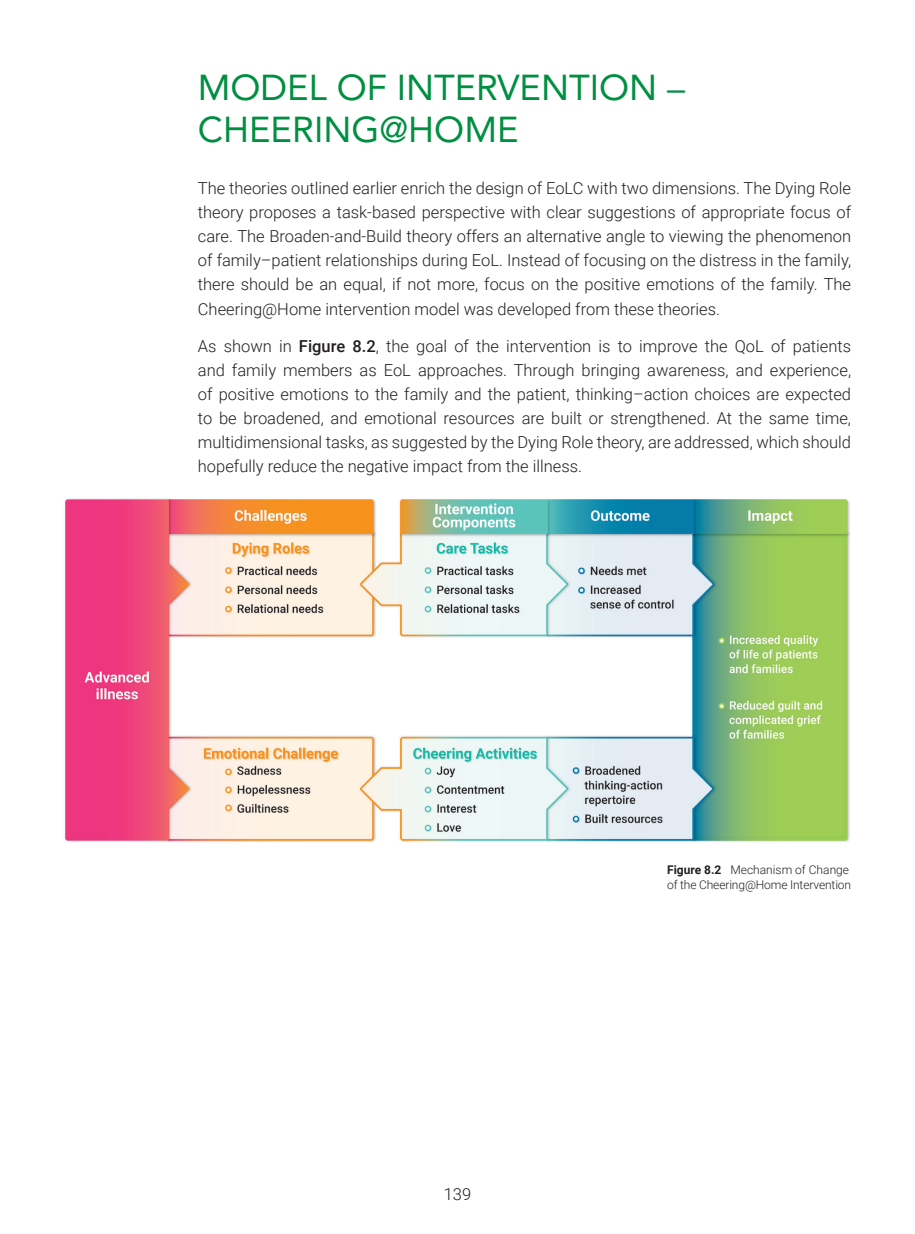
<style>
.page{position:relative;width:915px;height:1234px;background:#fff}
.page>*{position:absolute;margin:0;border:0;box-sizing:border-box;transform-origin:0 0}
.L3_Subheading{font:36px/42px "Avenir";color:#008f41}
.B_Body_Text{font:300 16.5px/24px "Roboto";color:#231f20;text-align:justify}
.t1{font:300 12px/15px "Roboto";letter-spacing:-.01em;color:#231f20}
.s1{font-weight:500}
.s2{font-weight:700}
</style>
<div class="page">
<img style="left:65px;top:498px;width:785px;height:344px">
<p class="L3_Subheading" style="left:198px;top:65px;width:488px">MODEL OF INTERVENTION –<br>CHEERING@HOME</p>
<p class="B_Body_Text" style="left:198px;top:176px;width:654px">The theories outlined earlier enrich the design of EoLC with two dimensions. The Dying Role theory proposes a task-based perspective with clear suggestions of appropriate focus of care. The Broaden-and-Build theory offers an alternative angle to viewing the phenomenon of family–patient relationships during EoL. Instead of focusing on the distress in the family, there should be an equal, if not more, focus on the positive emotions of the family. The Cheering@Home intervention model was developed from these theories.</p>
<p class="B_Body_Text" style="left:198px;top:333px;width:654px">As shown in <span class="s1">Figure 8.2</span>, the goal of the intervention is to improve the QoL of patients and family members as EoL approaches. Through bringing awareness, and experience, of positive emotions to the family and the patient, thinking–action choices are expected to be broadened, and emotional resources are built or strengthened. At the same time, multidimensional tasks, as suggested by the Dying Role theory, are addressed, which should hopefully reduce the negative impact from the illness.</p>
<p class="B_Body_Text" style="left:443px;top:1181px;width:29px">139</p>
<p class="t1" style="left:666px;top:862px;width:185px"><span class="s2">Figure 8.2</span> Mechanism of Change of the Cheering@Home Intervention</p>
</div>
